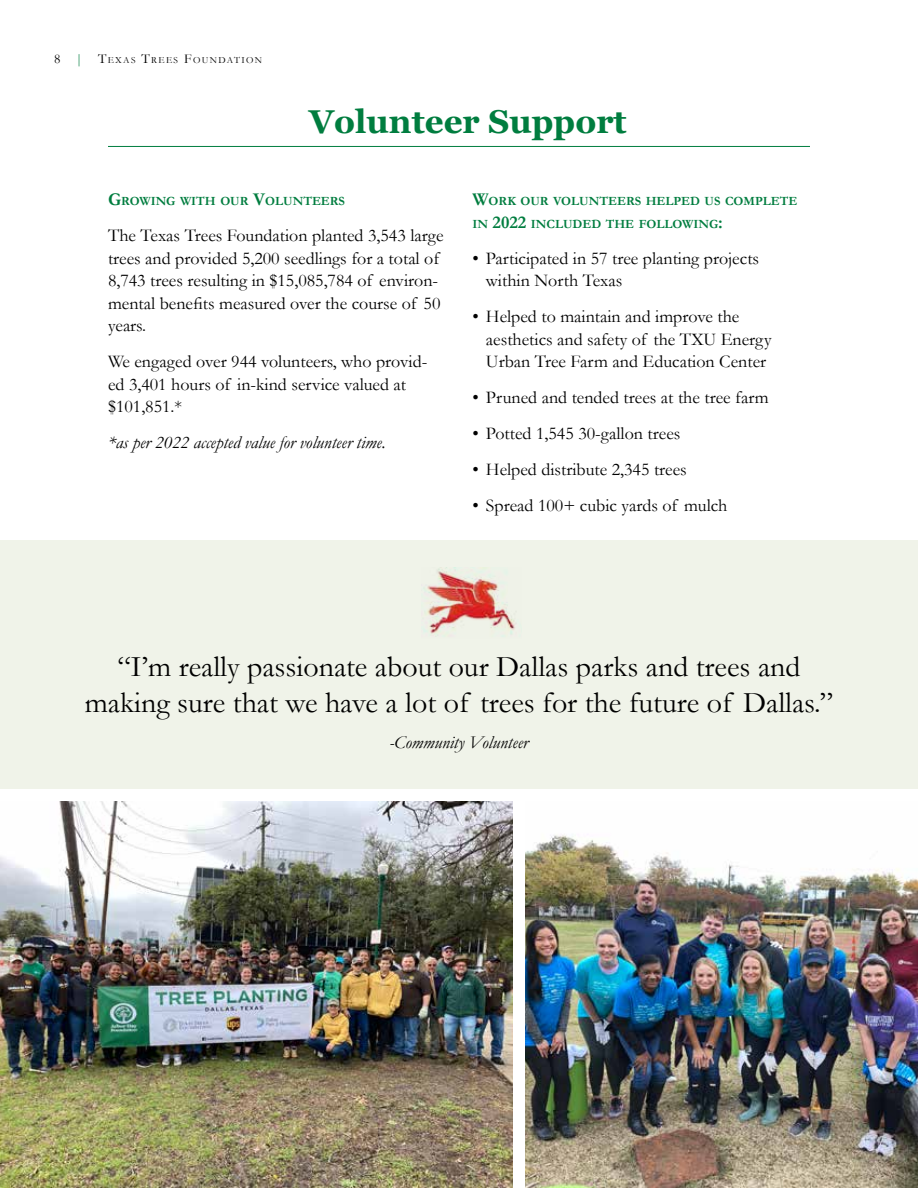
<style>
.page{position:relative;width:918px;height:1188px;background:#fff}
.page>*{position:absolute;margin:0;border:0;box-sizing:border-box;transform-origin:0 0}
.t1{font:700 33px "Georgia";color:#007d3f}
.t2{font:30px/36px "Garamond";color:#000;text-align:center}
.t3{font:18px/22.5px "Garamond";color:#000}
.t4{font:italic 18px "Garamond";color:#000}
.t5{font:700 12.6px/22.5px "Garamond";color:#007d3f}
.t6{font:9.45px "Garamond";letter-spacing:.145em;color:#000}
.s1{font-size:13.5px}
.s2{font-size:13.5px;color:#007d3f}
.s3{font-size:18px}
</style>
<div class="page">
<div style="left:0;top:540px;width:918px;height:248px;background:#f0f3e9"></div>
<hr style="left:108px;top:146px;width:702px;height:1px;background:#007d3f">
<img style="left:423px;top:568px;width:93px;height:69px">
<img style="left:526px;top:835px;width:392px;height:353px">
<img style="left:0;top:801px;width:512px;height:387px">
<p class="t6" style="left:54px;top:54px;width:210px"><span class="s1">8</span> <span class="s2">|</span> <span class="s1">T</span>EXAS <span class="s1">T</span>REES <span class="s1">F</span>OUNDATION</p>
<h1 class="t1" style="left:309px;top:100px;width:319px">Volunteer Support</h1>
<p class="t5" style="left:108px;top:190px;width:239px"><span class="s3">G</span>ROWING WITH OUR <span class="s3">V</span>OLUNTEERS</p>
<p class="t3" style="left:108px;top:224px;width:337px">The Texas Trees Foundation planted 3,543 large trees and provided 5,200 seedlings for a total of 8,743 trees resulting in $15,085,784 of environ&shy;mental benefits measured over the course of 50 years.</p>
<p class="t3" style="left:108px;top:350px;width:321px">We engaged over 944 volunteers, who provid&shy;ed 3,401 hours of in-kind service valued at $101,851.*</p>
<p class="t4" style="left:108px;top:430px;width:279px">*as per 2022 accepted value for volunteer time.</p>
<p class="t5" style="left:472px;top:190px;width:326px"><span class="s3">W</span>ORK OUR VOLUNTEERS HELPED US COMPLETE<br>IN <span class="s3">2022</span> INCLUDED THE FOLLOWING<span class="s3">:</span></p>
<p class="t3" style="left:486px;top:246px;width:275px;text-indent:-14px">• Participated in 57 tree planting projects within North Texas</p>
<p class="t3" style="left:486px;top:305px;width:287px;text-indent:-14px">• Helped to maintain and improve the aesthetics and safety of the TXU Energy<br>Urban Tree Farm and Education Center</p>
<p class="t3" style="left:472px;top:386px;width:298px">• Pruned and tended trees at the tree farm</p>
<p class="t3" style="left:472px;top:422px;width:209px">• Potted 1,545 30-gallon trees</p>
<p class="t3" style="left:472px;top:458px;width:216px">• Helped distribute 2,345 trees</p>
<p class="t3" style="left:472px;top:494px;width:256px">• Spread 100+ cubic yards of mulch</p>
<h2 class="t2" style="left:85px;top:648px;width:750px">“I’m really passionate about our Dallas parks and trees and making sure that we have a lot of trees for the future of Dallas.”</h2>
<p class="t4" style="left:390px;top:730px;width:140px">-Community Volunteer</p>
</div>
